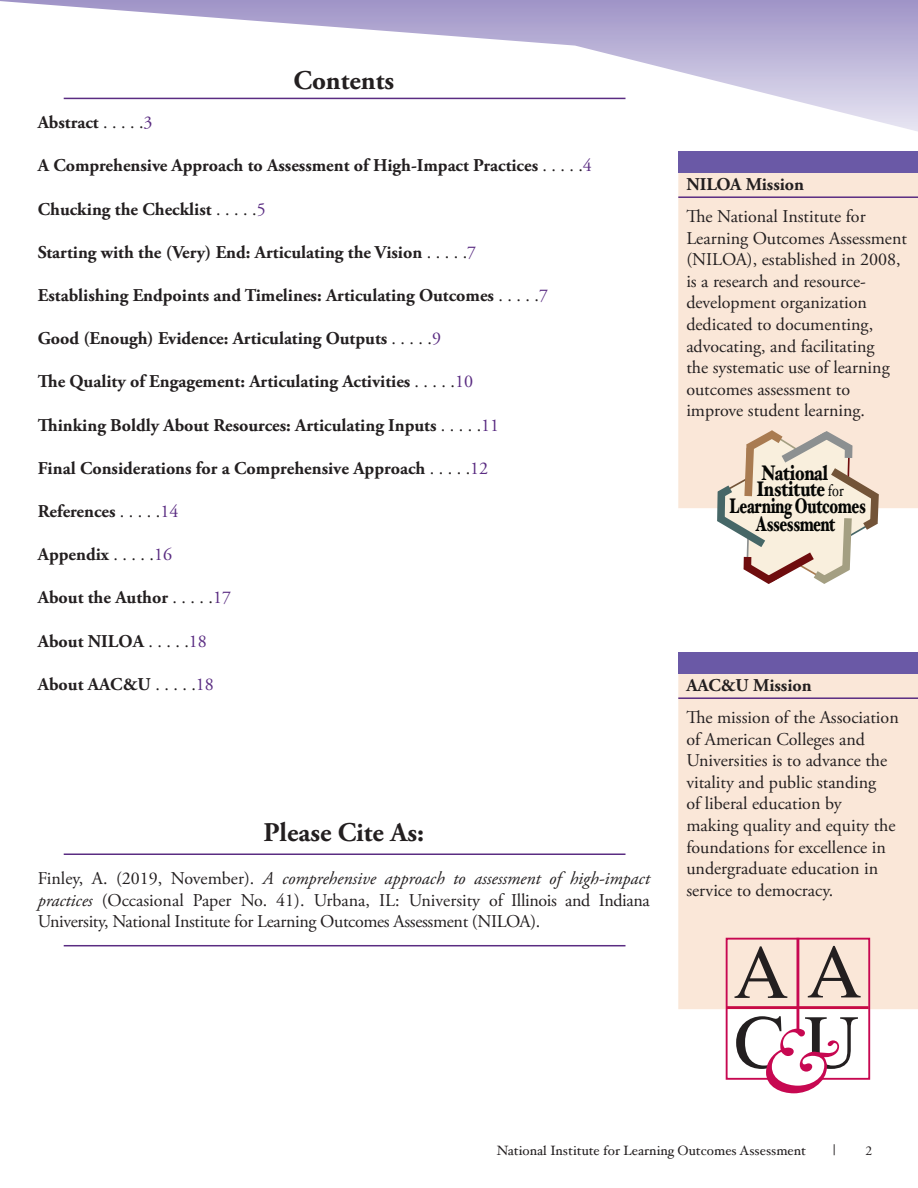
<style>
.page{position:relative;width:918px;height:1188px;background:#fff}
.page>*{position:absolute;margin:0;border:0;box-sizing:border-box;transform-origin:0 0}
.t1{font:700 27px "Adobe Garamond Pro";color:#231f20}
.t2{font:900 21.15px/34.2px "Hoefler Text";letter-spacing:-.02em;color:#040503;scale:.69 1}
.t3{font:900 21.15px "Hoefler Text";letter-spacing:-.02em;color:#040503;scale:.7 1}
.t4{font:900 21.15px "Hoefler Text";letter-spacing:-.015em;color:#060705;scale:.77 1}
.t5{font:18px/21.6px "Adobe Garamond Pro";color:#231f20}
.t6{font:700 18px "Adobe Garamond Pro";color:#231f20}
.t7{font:15px "Hoefler Text";color:#231f20}
.t8{font:13.5px "Hoefler Text";color:#231f20}
.t9{font:13.5px "Adobe Garamond Pro";color:#231f20}
.s1{font-weight:400}
.s2{font-weight:400;color:#5a2c82}
.s3{font-style:italic}
.s4{color:#060705}
.s5{font-weight:400;font-size:16.65px;color:#060705}
</style>
<div class="page">
<svg style="left:0;top:0;width:918px;height:132px"></svg>
<div style="left:678px;top:173px;width:240px;height:335px;background:#fae7d8"></div>
<div style="left:678px;top:151px;width:240px;height:22px;background:#6a59a6"></div>
<div style="left:678px;top:674px;width:240px;height:335px;background:#fae7d8"></div>
<div style="left:678px;top:652px;width:240px;height:22px;background:#6a59a6"></div>
<hr style="left:64px;top:98px;width:561px;height:1px;background:#5a2c82">
<hr style="left:64px;top:945px;width:561px;height:1px;background:#5a2c82">
<hr style="left:64px;top:854px;width:561px;height:1px;background:#5a2c82">
<hr style="left:678px;top:196px;width:240px;height:2px;background:#5a2c82">
<svg style="left:717px;top:430px;width:162px;height:154px"></svg>
<hr style="left:678px;top:697px;width:240px;height:2px;background:#5a2c82">
<svg style="left:726px;top:938px;width:144px;height:155px"></svg>
<h1 class="t1" style="left:293px;top:64px;width:102px">Contents</h1>
<p class="t6" style="left:38px;top:112px;width:116px">Abstract <span class="s1">. . . . .</span><span class="s2">3</span></p>
<p class="t6" style="left:38px;top:155px;width:556px">A Comprehensive Approach to Assessment of High-Impact Practices <span class="s1">. . . . .</span><span class="s2">4</span></p>
<p class="t6" style="left:38px;top:198px;width:229px">Chucking the Checklist <span class="s1">. . . . .</span><span class="s2">5</span></p>
<p class="t6" style="left:38px;top:242px;width:440px">Starting with the (Very) End: Articulating the Vision <span class="s1">. . . . .</span><span class="s2">7</span></p>
<p class="t6" style="left:38px;top:285px;width:512px">Establishing Endpoints and Timelines: Articulating Outcomes <span class="s1">. . . . .</span><span class="s2">7</span></p>
<p class="t6" style="left:38px;top:328px;width:405px">Good (Enough) Evidence: Articulating Outputs <span class="s1">. . . . .</span><span class="s2">9</span></p>
<p class="t6" style="left:38px;top:371px;width:437px">The Quality of Engagement: Articulating Activities <span class="s1">. . . . .</span><span class="s2">10</span></p>
<p class="t6" style="left:38px;top:414px;width:463px">Thinking Boldly About Resources: Articulating Inputs <span class="s1">. . . . .</span><span class="s2">11</span></p>
<p class="t6" style="left:38px;top:458px;width:452px">Final Considerations for a Comprehensive Approach <span class="s1">. . . . .</span><span class="s2">12</span></p>
<p class="t6" style="left:38px;top:501px;width:142px">References <span class="s1">. . . . .</span><span class="s2">14</span></p>
<p class="t6" style="left:38px;top:544px;width:136px">Appendix <span class="s1">. . . . .</span><span class="s2">16</span></p>
<p class="t6" style="left:38px;top:587px;width:195px">About the Author <span class="s1">. . . . .</span><span class="s2">17</span></p>
<p class="t6" style="left:38px;top:630px;width:171px">About NILOA <span class="s1">. . . . .</span><span class="s2">18</span></p>
<p class="t6" style="left:38px;top:674px;width:178px">About AAC&amp;U <span class="s1">. . . . .</span><span class="s2">18</span></p>
<h1 class="t1" style="left:264px;top:817px;width:162px">Please Cite As:</h1>
<p class="t5" style="left:38px;top:868px;width:614px;text-align:justify">Finley, A. (2019, November). <span class="s3">A comprehensive approach to assessment of high-impact practices</span> (Occasional Paper No. 41). Urbana, IL: University of Illinois and Indiana University, National Institute for Learning Outcomes Assessment (NILOA).</p>
<p class="t6" style="left:686px;top:174px;width:119px">NILOA Mission</p>
<p class="t5" style="left:686px;top:206px;width:222px">The National Institute for<br>Learning Outcomes Assessment (NILOA), established in 2008, is a research and resource&shy;development organization dedicated to documenting, advocating, and facilitating<br>the systematic use of learning outcomes assessment to improve student learning.</p>
<p class="t4" style="left:761px;top:460px;width:88px">National</p>
<p class="t3" style="left:729px;top:494px;width:197px">Learning Outcomes</p>
<p class="t2" style="left:756px;top:472px;width:130px"><span class="s4">Institute</span> <span class="s5">for<br></span>Assessment</p>
<p class="t6" style="left:686px;top:675px;width:127px">AAC&amp;U Mission</p>
<p class="t5" style="left:686px;top:707px;width:214px">The mission of the Association of American Colleges and<br>Universities is to advance the vitality and public standing<br>of liberal education by<br>making quality and equity the foundations for excellence in undergraduate education in service to democracy.</p>
<p class="t8" style="left:497px;top:1143px;width:311px">National Institute for Learning Outcomes Assessment</p>
<p class="t7" style="left:833px;top:1141px;width:4px">|</p>
<p class="t9" style="left:866px;top:1143px;width:8px">2</p>
</div>
